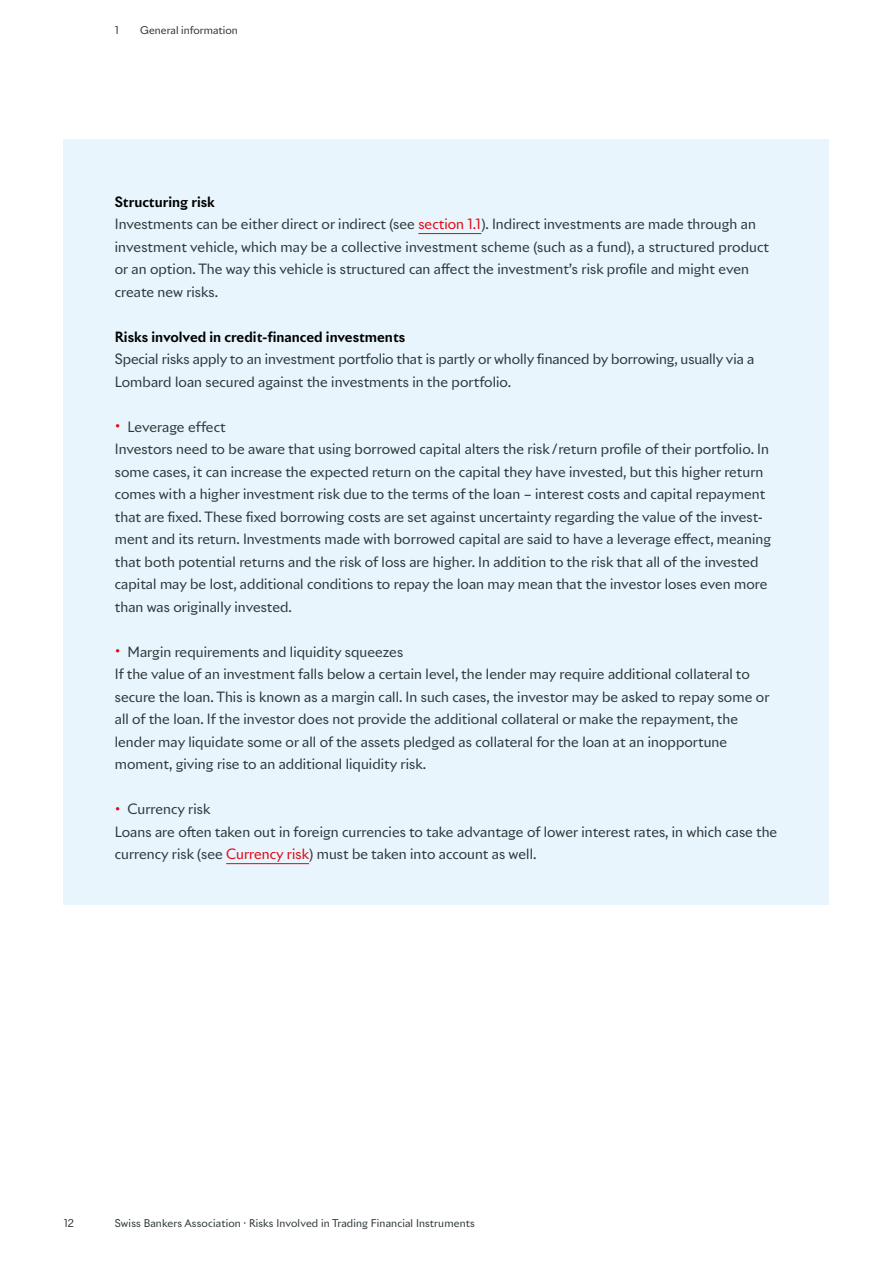
<style>
.page{position:relative;width:893px;height:1263px;background:#fff}
.page>*{position:absolute;margin:0;border:0;box-sizing:border-box;transform-origin:0 0}
.t1{font:13.8px/22.5px "Riviera Nights";letter-spacing:.005em;color:#30383b}
.t2{font:700 13.8px "Riviera Nights";color:#000}
.t3{font:10.5px "Riviera Nights";letter-spacing:.015em;color:#30383b}
.s1{font-weight:700;color:#000}
.s2{color:#e30613}
.s3{font-size:22.5px;color:#e30613}
</style>
<div class="page">
<div style="left:64px;top:139px;width:765px;height:765px;background:#e8f5fc"></div>
<hr style="left:418px;top:233px;width:63px;height:1px;background:#e30613">
<hr style="left:226px;top:863px;width:83px;height:1px;background:#e30613">
<p class="t3" style="left:115px;top:23px;width:5px">1</p>
<p class="t3" style="left:140px;top:23px;width:99px">General information</p>
<p class="t1" style="left:115px;top:190px;width:656px"><span class="s1">Structuring risk<br></span>Investments can be either direct or indirect (see <span class="s2">section 1.1</span>). Indirect investments are made through an investment vehicle, which may be a collective investment scheme (such as a fund), a structured product or an option. The way this vehicle is structured can affect the investment’s risk profile and might even create new risks.</p>
<p class="t2" style="left:115px;top:328px;width:292px">Risks involved in credit-financed investments</p>
<p class="t1" style="left:115px;top:348px;width:641px">Special risks apply to an investment portfolio that is partly or wholly financed by borrowing, usually via a<br>Lombard loan secured against the investments in the portfolio.</p>
<p class="t1" style="left:115px;top:415px;width:658px"><span class="s3">·</span> Leverage effect<br>Investors need to be aware that using borrowed capital alters the risk /return profile of their portfolio. In some cases, it can increase the expected return on the capital they have invested, but this higher return comes with a higher investment risk due to the terms of the loan – interest costs and capital repayment that are fixed. These fixed borrowing costs are set against uncertainty regarding the value of the invest&shy;ment and its return. Investments made with borrowed capital are said to have a leverage effect, meaning that both potential returns and the risk of loss are higher. In addition to the risk that all of the invested capital may be lost, additional conditions to repay the loan may mean that the investor loses even more than was originally invested.</p>
<p class="t1" style="left:115px;top:640px;width:656px"><span class="s3">·</span> Margin requirements and liquidity squeezes<br>If the value of an investment falls below a certain level, the lender may require additional collateral to secure the loan. This is known as a margin call. In such cases, the investor may be asked to repay some or all of the loan. If the investor does not provide the additional collateral or make the repayment, the lender may liquidate some or all of the assets pledged as collateral for the loan at an inopportune moment, giving rise to an additional liquidity risk.</p>
<p class="t1" style="left:115px;top:797px;width:664px"><span class="s3">·</span> Currency risk<br>Loans are often taken out in foreign currencies to take advantage of lower interest rates, in which case the currency risk (see <span class="s2">Currency risk</span>) must be taken into account as well.</p>
<p class="t3" style="left:64px;top:1217px;width:12px">12</p>
<p class="t3" style="left:115px;top:1217px;width:361px">Swiss Bankers Association · Risks Involved in Trading Financial Instruments</p>
</div>
